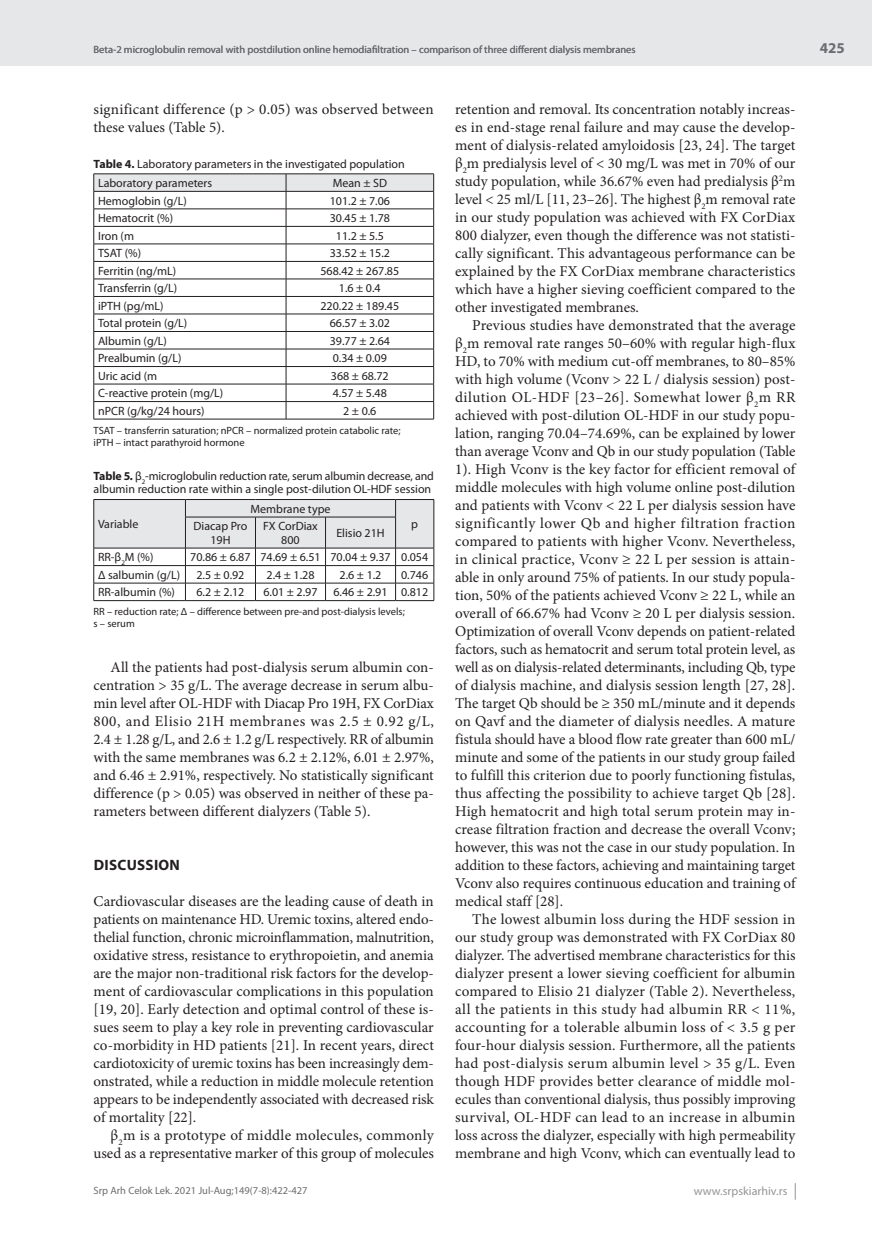
<style>
.page{position:relative;width:872px;height:1234px;background:#fff}
.page>*{position:absolute;margin:0;border:0;box-sizing:border-box;transform-origin:0 0}
.t1{font:15px/18px "Minion Pro";color:#231f20;text-align:justify}
.t2{font:700 15px "Myriad Pro";letter-spacing:.02em;color:#231f20}
.t3{font:700 15px "Myriad Pro";color:#6c6d70}
.t4{font:12px/13.5px "Myriad Pro";color:#231f20}
.t5{font:12px "Myriad Pro";color:#939598}
.t6{font:10.5px/12px "Myriad Pro";color:#231f20}
.t7{font:10.5px "Myriad Pro";color:#6c6d70}
.s1{font-weight:700}
.s2{font-weight:700;font-style:italic}
</style>
<div class="page">
<div style="left:0;top:0;width:872px;height:66px;background:#e6e7e9"></div>
<svg style="left:795px;top:1183px;width:1px;height:16px"></svg>
<hr style="left:94px;top:173px;width:192px;height:1px;background:#231f20">
<hr style="left:286px;top:173px;width:148px;height:1px;background:#231f20">
<svg style="left:93px;top:174px;width:341px;height:245px"></svg>
<hr style="left:94px;top:419px;width:192px;height:1px;background:#231f20">
<hr style="left:286px;top:419px;width:148px;height:1px;background:#231f20">
<svg style="left:93px;top:499px;width:341px;height:101px"></svg>
<hr style="left:94px;top:600px;width:91px;height:1px;background:#231f20">
<hr style="left:185px;top:600px;width:70px;height:1px;background:#231f20">
<hr style="left:255px;top:600px;width:70px;height:1px;background:#231f20">
<hr style="left:325px;top:600px;width:70px;height:1px;background:#231f20">
<hr style="left:395px;top:600px;width:39px;height:1px;background:#231f20">
<p class="t7" style="left:94px;top:43px;width:543px">Beta-2 microglobulin removal with postdilution online hemodiafiltration – comparison of three different dialysis membranes</p>
<p class="t1" style="left:94px;top:100px;width:342px">significant difference (p &gt; 0.05) was observed between these values (Table 5).</p>
<p class="t4" style="left:98px;top:154px;width:308px;line-height:19.5px;text-indent:-4px"><span class="s1">Table 4.</span> Laboratory parameters in the investigated population<br>Laboratory parameters</p>
<p class="t4" style="left:333px;top:176px;width:56px">Mean ± SD</p>
<p class="t4" style="left:98px;top:194px;width:90px">Hemoglobin (g/L)</p>
<p class="t4" style="left:330px;top:194px;width:62px">101.2 ± 7.06</p>
<p class="t4" style="left:98px;top:211px;width:77px">Hematocrit (%)</p>
<p class="t4" style="left:330px;top:211px;width:62px">30.45 ± 1.78</p>
<p class="t4" style="left:98px;top:229px;width:37px">Iron (m</p>
<p class="t4" style="left:336px;top:229px;width:49px">11.2 ± 5.5</p>
<p class="t4" style="left:98px;top:246px;width:45px">TSAT (%)</p>
<p class="t4" style="left:330px;top:246px;width:62px">33.52 ± 15.2</p>
<p class="t4" style="left:98px;top:264px;width:80px">Ferritin (ng/mL)</p>
<p class="t4" style="left:320px;top:264px;width:80px">568.42 ± 267.85</p>
<p class="t4" style="left:98px;top:281px;width:81px">Transferrin (g/L)</p>
<p class="t4" style="left:339px;top:281px;width:43px">1.6 ± 0.4</p>
<p class="t4" style="left:98px;top:299px;width:67px">iPTH (pg/mL)</p>
<p class="t4" style="left:320px;top:299px;width:80px">220.22 ± 189.45</p>
<p class="t4" style="left:98px;top:316px;width:91px">Total protein (g/L)</p>
<p class="t4" style="left:330px;top:316px;width:62px">66.57 ± 3.02</p>
<p class="t4" style="left:98px;top:334px;width:70px">Albumin (g/L)</p>
<p class="t4" style="left:330px;top:334px;width:62px">39.77 ± 2.64</p>
<p class="t4" style="left:98px;top:351px;width:85px">Prealbumin (g/L)</p>
<p class="t4" style="left:333px;top:351px;width:56px">0.34 ± 0.09</p>
<p class="t4" style="left:98px;top:369px;width:61px">Uric acid (m</p>
<p class="t4" style="left:331px;top:369px;width:59px">368 ± 68.72</p>
<p class="t4" style="left:98px;top:386px;width:127px">C-reactive protein (mg/L)</p>
<p class="t4" style="left:333px;top:386px;width:56px">4.57 ± 5.48</p>
<p class="t4" style="left:98px;top:404px;width:108px">nPCR (g/kg/24 hours)</p>
<p class="t4" style="left:343px;top:404px;width:35px">2 ± 0.6</p>
<p class="t6" style="left:94px;top:424px;width:309px">TSAT – transferrin saturation; nPCR – normalized protein catabolic rate; iPTH – intact parathyroid hormone</p>
<p class="t4" style="left:94px;top:469px;width:342px"><span class="s1">Table 5</span><span class="s2">.</span> β<sub>2</sub>-microglobulin reduction rate, serum albumin decrease, and albumin reduction rate within a single post-dilution OL-HDF session</p>
<p class="t4" style="left:98px;top:517px;width:42px">Variable</p>
<p class="t4" style="left:250px;top:501px;width:82px">Membrane type</p>
<p class="t4" style="left:263px;top:519px;width:56px;text-align:center">FX CorDiax<br>800</p>
<p class="t4" style="left:336px;top:526px;width:50px">Elisio 21H</p>
<p class="t4" style="left:194px;top:519px;width:55px">Diacap Pro</p>
<p class="t4" style="left:411px;top:517px;width:8px">p</p>
<p class="t4" style="left:210px;top:532px;width:22px">19H</p>
<p class="t4" style="left:98px;top:550px;width:57px">RR-β<sub>2</sub>M (%)</p>
<p class="t4" style="left:190px;top:550px;width:239px">70.86 ± 6.87 74.69 ± 6.51 70.04 ± 9.37 0.054</p>
<p class="t4" style="left:98px;top:567px;width:84px">Δ salbumin (g/L)</p>
<p class="t4" style="left:196px;top:567px;width:49px">2.5 ± 0.92</p>
<p class="t4" style="left:266px;top:567px;width:49px">2.4 ± 1.28</p>
<p class="t4" style="left:340px;top:567px;width:43px">2.6 ± 1.2</p>
<p class="t4" style="left:401px;top:567px;width:29px">0.746</p>
<p class="t4" style="left:98px;top:585px;width:78px">RR-albumin (%)</p>
<p class="t4" style="left:196px;top:585px;width:49px">6.2 ± 2.12</p>
<p class="t4" style="left:263px;top:585px;width:56px">6.01 ± 2.97</p>
<p class="t4" style="left:333px;top:585px;width:96px">6.46 ± 2.91 0.812</p>
<p class="t6" style="left:94px;top:605px;width:313px">RR – reduction rate; Δ – difference between pre-and post-dialysis levels; s – serum</p>
<p class="t1" style="left:94px;top:658px;width:342px;text-indent:17px">All the patients had post-dialysis serum albumin con&shy;centration &gt; 35 g/L. The average decrease in serum albu&shy;min level after OL-HDF with Diacap Pro 19H, FX CorDiax 800, and Elisio 21H membranes was 2.5 ± 0.92 g/L, 2.4 ± 1.28 g/L, and 2.6 ± 1.2 g/L respectively. RR of albumin with the same membranes was 6.2 ± 2.12%, 6.01 ± 2.97%, and 6.46 ± 2.91%, respectively. No statistically significant difference (p &gt; 0.05) was observed in neither of these pa&shy;rameters between different dialyzers (Table 5).</p>
<p class="t2" style="left:94px;top:855px;width:88px">DISCUSSION</p>
<p class="t1" style="left:94px;top:892px;width:342px">Cardiovascular diseases are the leading cause of death in patients on maintenance HD. Uremic toxins, altered endo&shy;thelial function, chronic microinflammation, malnutrition, oxidative stress, resistance to erythropoietin, and anemia are the major non-traditional risk factors for the develop&shy;ment of cardiovascular complications in this population [19, 20]. Early detection and optimal control of these is&shy;sues seem to play a key role in preventing cardiovascular co-morbidity in HD patients [21]. In recent years, direct cardiotoxicity of uremic toxins has been increasingly dem&shy;onstrated, while a reduction in middle molecule retention appears to be independently associated with decreased risk of mortality [22].</p>
<p class="t1" style="left:94px;top:1126px;width:342px;text-align:right">β<sub>2</sub>m is a prototype of middle molecules, commonly used as a representative marker of this group of molecules</p>
<p class="t1" style="left:455px;top:100px;width:342px">retention and removal. Its concentration notably increas&shy;es in end-stage renal failure and may cause the develop&shy;ment of dialysis-related amyloidosis [23, 24]. The target β<sub>2</sub>m predialysis level of &lt; 30 mg/L was met in 70% of our study population, while 36.67% even had predialysis β<sup>2</sup>m level &lt; 25 ml/L [11, 23–26]. The highest β<sub>2</sub>m removal rate in our study population was achieved with FX CorDiax 800 dialyzer, even though the difference was not statisti&shy;cally significant. This advantageous performance can be explained by the FX CorDiax membrane characteristics which have a higher sieving coefficient compared to the other investigated membranes.</p>
<p class="t1" style="left:455px;top:316px;width:342px;text-indent:17px">Previous studies have demonstrated that the average β<sub>2</sub>m removal rate ranges 50–60% with regular high-flux HD, to 70% with medium cut-off membranes, to 80–85% with high volume (Vconv &gt; 22 L / dialysis session) post&shy;dilution OL-HDF [23–26]. Somewhat lower β<sub>2</sub>m RR achieved with post-dilution OL-HDF in our study popu&shy;lation, ranging 70.04–74.69%, can be explained by lower than average Vconv and Qb in our study population (Table 1). High Vconv is the key factor for efficient removal of middle molecules with high volume online post-dilution and patients with Vconv &lt; 22 L per dialysis session have significantly lower Qb and higher filtration fraction compared to patients with higher Vconv. Nevertheless, in clinical practice, Vconv ≥ 22 L per session is attain&shy;able in only around 75% of patients. In our study popula&shy;tion, 50% of the patients achieved Vconv ≥ 22 L, while an overall of 66.67% had Vconv ≥ 20 L per dialysis session.<br>Optimization of overall Vconv depends on patient-related factors, such as hematocrit and serum total protein level, as well as on dialysis-related determinants, including Qb, type of dialysis machine, and dialysis session length [27, 28].<br>The target Qb should be ≥ 350 mL/minute and it depends on Qavf and the diameter of dialysis needles. A mature fistula should have a blood flow rate greater than 600 mL/ minute and some of the patients in our study group failed to fulfill this criterion due to poorly functioning fistulas, thus affecting the possibility to achieve target Qb [28].<br>High hematocrit and high total serum protein may in&shy;crease filtration fraction and decrease the overall Vconv; however, this was not the case in our study population. In addition to these factors, achieving and maintaining target Vconv also requires continuous education and training of medical staff [28].</p>
<p class="t1" style="left:455px;top:910px;width:342px;text-indent:17px">The lowest albumin loss during the HDF session in our study group was demonstrated with FX CorDiax 80 dialyzer. The advertised membrane characteristics for this dialyzer present a lower sieving coefficient for albumin compared to Elisio 21 dialyzer (Table 2). Nevertheless, all the patients in this study had albumin RR &lt; 11%, accounting for a tolerable albumin loss of &lt; 3.5 g per four-hour dialysis session. Furthermore, all the patients had post-dialysis serum albumin level &gt; 35 g/L. Even though HDF provides better clearance of middle mol&shy;ecules than conventional dialysis, thus possibly improving survival, OL-HDF can lead to an increase in albumin loss across the dialyzer, especially with high permeability membrane and high Vconv, which can eventually lead to</p>
<p class="t7" style="left:94px;top:1184px;width:216px">Srp Arh Celok Lek. 2021 Jul-Aug;149(7-8):422-427</p>
<p class="t5" style="left:694px;top:1183px;width:95px">www.srpskiarhiv.rs</p>
<p class="t3" style="left:820px;top:38px;width:26px">425</p>
</div>
